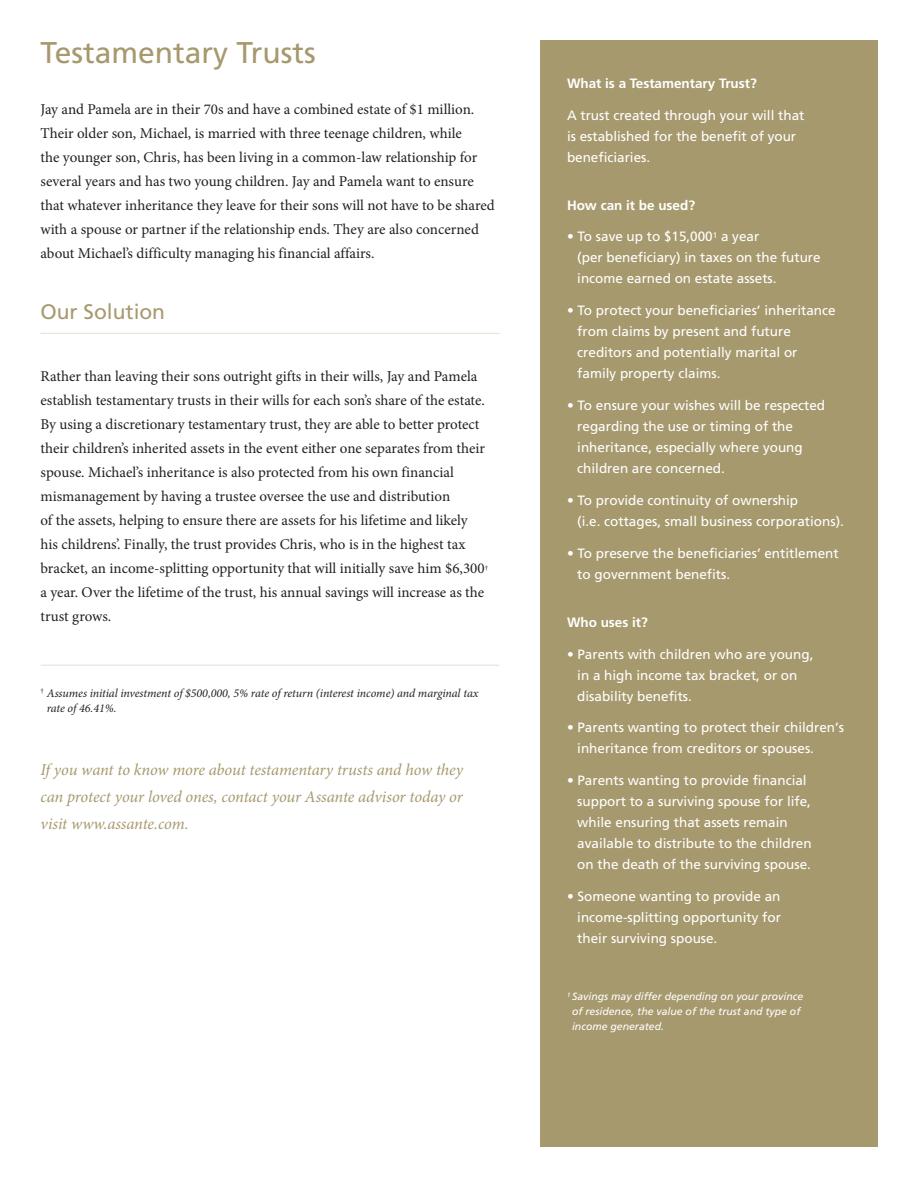
<style>
.page{position:relative;width:918px;height:1188px;background:#fff}
.page>*{position:absolute;margin:0;border:0;box-sizing:border-box;transform-origin:0 0}
.t1{font:30px "Frutiger";color:#a7996e}
.t2{font:21px "Frutiger";color:#a7996e}
.t3{font:italic 16.5px/27px "Minion Pro";letter-spacing:-.01em;color:#a7996e;text-align:justify}
.t4{font:15px/24px "Minion Pro";color:#231f20}
.t5{font:13.5px/21px "Frutiger";color:#fff}
.t6{font:700 13.5px "Frutiger";color:#fff}
.t7{font:italic 12px/15px "Minion Pro";letter-spacing:-.005em;color:#231f20}
.t8{font:italic 10.5px/15px "Frutiger";color:#fff}
</style>
<div class="page">
<div style="left:540px;top:40px;width:338px;height:1108px;background:#a7996e"></div>
<hr style="left:40px;top:333px;width:460px;height:1px;background:#e6e0d2">
<hr style="left:40px;top:665px;width:460px;height:1px;background:#e6e0d2">
<h1 class="t1" style="left:40px;top:40px;width:277px">Testamentary Trusts</h1>
<p class="t4" style="left:40px;top:99px;width:456px">Jay and Pamela are in their 70s and have a combined estate of $1 million.<br>Their older son, Michael, is married with three teenage children, while<br>the younger son, Chris, has been living in a common-law relationship for several years and has two young children. Jay and Pamela want to ensure that whatever inheritance they leave for their sons will not have to be shared with a spouse or partner if the relationship ends. They are also concerned about Michael’s difficulty managing his financial affairs.</p>
<h2 class="t2" style="left:40px;top:304px;width:126px">Our Solution</h2>
<p class="t4" style="left:40px;top:366px;width:449px">Rather than leaving their sons outright gifts in their wills, Jay and Pamela establish testamentary trusts in their wills for each son’s share of the estate.<br>By using a discretionary testamentary trust, they are able to better protect their children’s inherited assets in the event either one separates from their spouse. Michael’s inheritance is also protected from his own financial mismanagement by having a trustee oversee the use and distribution<br>of the assets, helping to ensure there are assets for his lifetime and likely his childrens’. Finally, the trust provides Chris, who is in the highest tax bracket, an income-splitting opportunity that will initially save him $6,300<sup>† </sup>a year. Over the lifetime of the trust, his annual savings will increase as the trust grows.</p>
<p class="t7" style="left:47px;top:686px;width:433px;text-indent:-6px"><sup>†</sup> Assumes initial investment of $500,000, 5% rate of return (interest income) and marginal tax rate of 46.41%.</p>
<p class="t3" style="left:40px;top:758px;width:424px">If you want to know more about testamentary trusts and how they can protect your loved ones, contact your Assante advisor today or visit www.assante.com.</p>
<p class="t6" style="left:567px;top:78px;width:191px">What is a Testamentary Trust?</p>
<p class="t5" style="left:567px;top:105px;width:239px">A trust created through your will that is established for the benefit of your beneficiaries.</p>
<p class="t6" style="left:567px;top:200px;width:130px">How can it be used?</p>
<p class="t5" style="left:577px;top:227px;width:245px;text-indent:-10px">• To save up to $15,000<sup>1</sup> a year<br>(per beneficiary) in taxes on the future income earned on estate assets.</p>
<p class="t5" style="left:577px;top:301px;width:260px;text-indent:-10px">• To protect your beneficiaries’ inheritance from claims by present and future creditors and potentially marital or family property claims.</p>
<p class="t5" style="left:577px;top:396px;width:249px;text-indent:-10px">• To ensure your wishes will be respected regarding the use or timing of the inheritance, especially where young children are concerned.</p>
<p class="t5" style="left:577px;top:491px;width:268px;text-indent:-10px">• To provide continuity of ownership<br>(i.e. cottages, small business corporations).</p>
<p class="t5" style="left:577px;top:544px;width:263px;text-indent:-10px">• To preserve the beneficiaries’ entitlement to government benefits.</p>
<p class="t6" style="left:567px;top:617px;width:82px">Who uses it?</p>
<p class="t5" style="left:577px;top:644px;width:238px;text-indent:-10px">• Parents with children who are young, in a high income tax bracket, or on disability benefits.</p>
<p class="t5" style="left:577px;top:718px;width:268px;text-indent:-10px">• Parents wanting to protect their children’s inheritance from creditors or spouses.</p>
<p class="t5" style="left:577px;top:771px;width:236px;text-indent:-10px">• Parents wanting to provide financial support to a surviving spouse for life, while ensuring that assets remain available to distribute to the children on the death of the surviving spouse.</p>
<p class="t5" style="left:577px;top:887px;width:205px;text-align:justify;text-indent:-10px">• Someone wanting to provide an income-splitting opportunity for their surviving spouse.</p>
<p class="t8" style="left:572px;top:990px;width:233px;text-indent:-5px"><sup>1</sup> Savings may differ depending on your province of residence, the value of the trust and type of income generated.</p>
</div>
